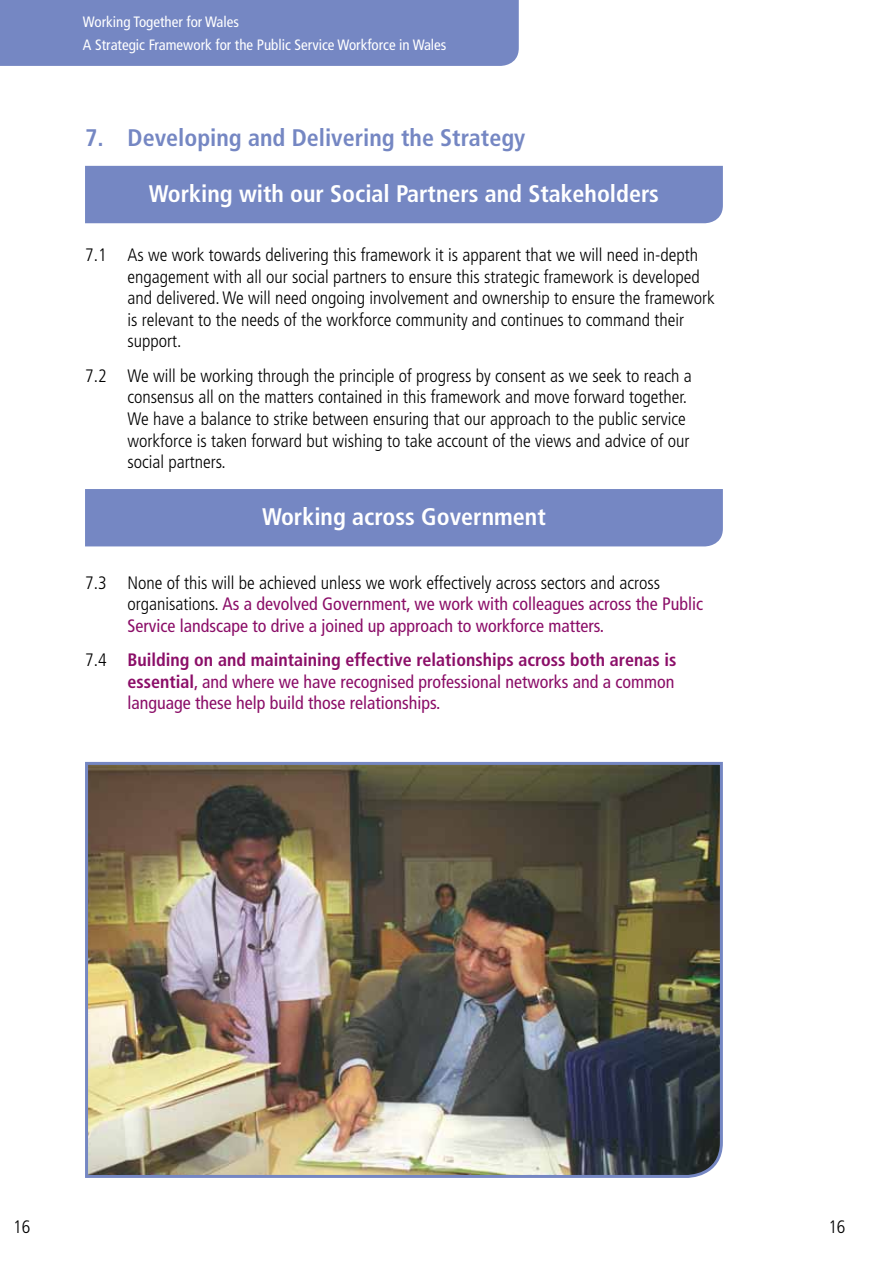
<style>
.page{position:relative;width:893px;height:1263px;background:#fff}
.page>*{position:absolute;margin:0;border:0;box-sizing:border-box;transform-origin:0 0}
.t1{font:700 condensed 24px "Frutiger LT Std";color:#fff}
.t2{font:700 condensed 24px "Frutiger LT Std";color:#7587c3}
.t3{font:300 condensed 18px/21.6px "Frutiger LT Std";color:#000}
.t4{font:condensed 18px/21.6px "Frutiger LT Std";color:#8b0e68}
.t5{font:condensed 15px/22.5px "Frutiger LT Std";color:#fff}
.s1{font-weight:300;color:#000}
.s2{font-weight:700}
</style>
<div class="page">
<div style="left:0;top:0;width:519px;height:66px;background:#7587c3"></div>
<div style="left:85px;top:166px;width:638px;height:57px;background:#7587c3"></div>
<div style="left:85px;top:489px;width:638px;height:57px;background:#7587c3"></div>
<img style="left:85px;top:761px;width:638px;height:417px">
<p class="t5" style="left:83px;top:11px;width:365px">Working Together for Wales<br>A Strategic Framework for the Public Service Workforce in Wales</p>
<h1 class="t2" style="left:85px;top:123px;width:442px">7. Developing and Delivering the Strategy</h1>
<h1 class="t1" style="left:149px;top:179px;width:512px">Working with our Social Partners and Stakeholders</h1>
<p class="t3" style="left:128px;top:244px;width:589px;text-indent:-43px">7.1 As we work towards delivering this framework it is apparent that we will need in-depth engagement with all our social partners to ensure this strategic framework is developed and delivered. We will need ongoing involvement and ownership to ensure the framework is relevant to the needs of the workforce community and continues to command their support.</p>
<p class="t3" style="left:128px;top:365px;width:566px;text-indent:-43px">7.2 We will be working through the principle of progress by consent as we seek to reach a consensus all on the matters contained in this framework and move forward together.<br>We have a balance to strike between ensuring that our approach to the public service workforce is taken forward but wishing to take account of the views and advice of our social partners.</p>
<h1 class="t1" style="left:262px;top:502px;width:285px">Working across Government</h1>
<p class="t4" style="left:128px;top:572px;width:577px;text-indent:-43px"><span class="s1">7.3 None of this will be achieved unless we work effectively across sectors and across organisations.</span> As a devolved Government, we work with colleagues across the Public<br>Service landscape to drive a joined up approach to workforce matters.</p>
<p class="t4" style="left:128px;top:649px;width:550px;text-align:justify;text-indent:-43px"><span class="s1">7.4</span> <span class="s2">Building on and maintaining effective relationships across both arenas is essential</span>, and where we have recognised professional networks and a common language these help build those relationships.</p>
<p class="t3" style="left:13px;top:1216px;width:19px">16</p>
<p class="t3" style="left:828px;top:1216px;width:19px">16</p>
</div>
